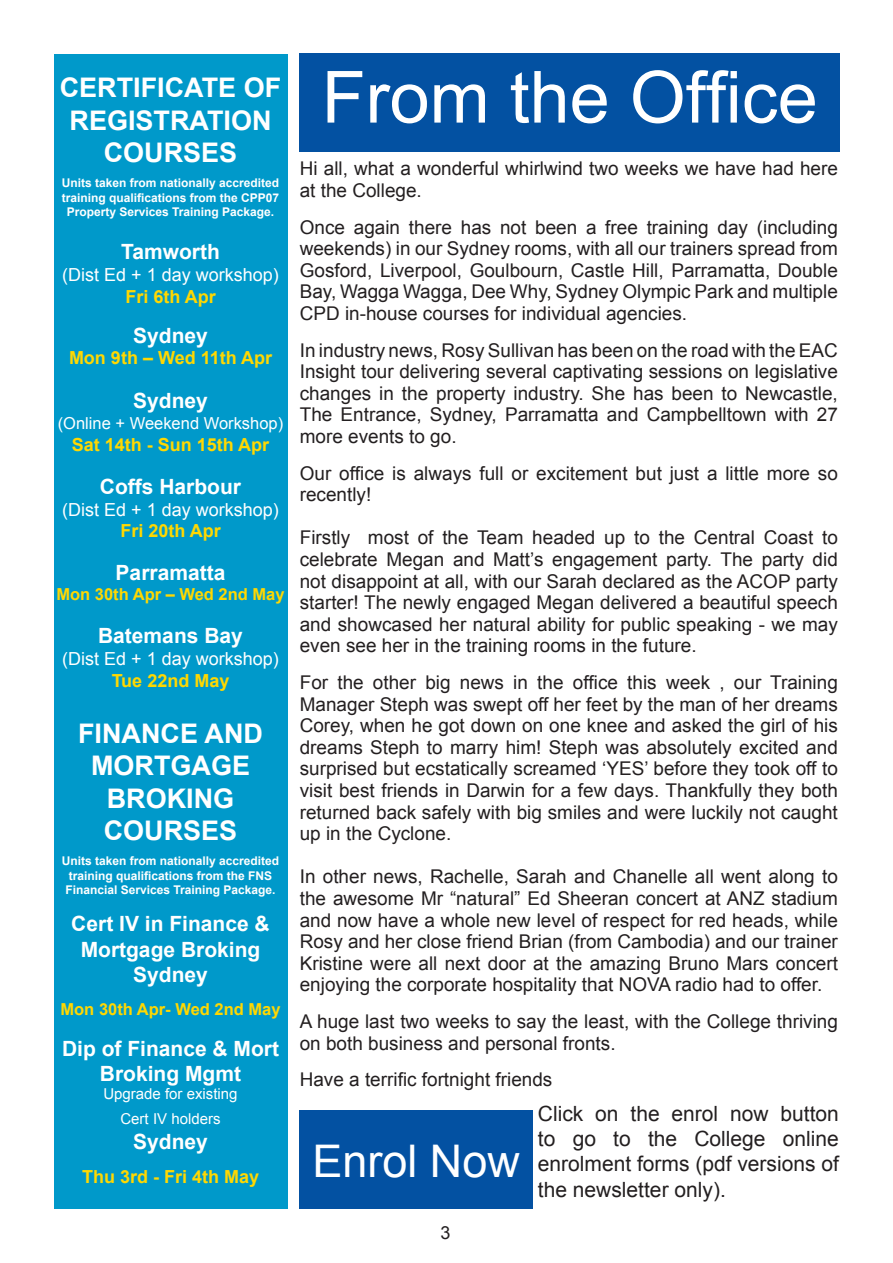
<style>
.page{position:relative;width:893px;height:1263px;background:#fff}
.page>*{position:absolute;margin:0;border:0;box-sizing:border-box;transform-origin:0 0}
.t1{font:72px "Arial";color:#fff}
.t2{font:45px "Arial";color:#fff}
.t3{font:700 27px/32.4px "Arial";color:#fff;text-align:center}
.t4{font:700 21px/25.2px "Arial";color:#fff;text-align:center}
.t5{font:21px/25.2px "Arial";color:#231f20;text-align:justify}
.t6{font:18.9px/21.6px "Arial";color:#231f20;text-align:justify}
.t7{font:700 18px "Arial";color:#ffd801}
.t8{font:18px "Arial";color:#fff}
.t9{font:18px "Arial";color:#231f20}
.t10{font:700 16.5px "Arial";color:#ffd801}
.t11{font:16.5px "Arial";color:#fff}
.t12{font:15px "Arial";color:#fff}
.t13{font:700 12px/14.4px "Arial";color:#fff;text-align:center}
</style>
<div class="page">
<div style="left:299px;top:1110px;width:233px;height:99px;background:#0351a2"></div>
<div style="left:54px;top:54px;width:233px;height:1155px;background:#0099ca"></div>
<div style="left:300px;top:53px;width:540px;height:99px;background:#0351a2"></div>
<p class="t3" style="left:60px;top:72px;width:223px">CERTIFICATE OF</p>
<p class="t3" style="left:70px;top:105px;width:204px">REGISTRATION</p>
<p class="t3" style="left:104px;top:137px;width:135px">COURSES</p>
<p class="t13" style="left:62px;top:176px;width:219px">Units taken from nationally accredited training qualifications from the CPP07<br>Property Services Training Package.</p>
<p class="t4" style="left:121px;top:240px;width:100px">Tamworth</p>
<p class="t8" style="left:62px;top:263px;width:218px">(Dist Ed + 1 day workshop)</p>
<p class="t7" style="left:125px;top:284px;width:92px">Fri 6th Apr</p>
<p class="t4" style="left:133px;top:323px;width:76px">Sydney</p>
<p class="t7" style="left:69px;top:346px;width:205px">Mon 9th – Wed 11th Apr</p>
<p class="t4" style="left:133px;top:388px;width:76px">Sydney</p>
<p class="t11" style="left:58px;top:413px;width:227px">(Online + Weekend Workshop)</p>
<p class="t7" style="left:72px;top:432px;width:199px">Sat 14th - Sun 15th Apr</p>
<p class="t4" style="left:100px;top:475px;width:143px">Coffs Harbour</p>
<p class="t8" style="left:62px;top:497px;width:218px">(Dist Ed + 1 day workshop)</p>
<p class="t7" style="left:120px;top:519px;width:102px">Fri 20th Apr</p>
<p class="t4" style="left:116px;top:561px;width:111px">Parramatta</p>
<p class="t10" style="left:56px;top:583px;width:230px">Mon 30th Apr – Wed 2nd May</p>
<p class="t4" style="left:98px;top:624px;width:146px">Batemans Bay</p>
<p class="t8" style="left:62px;top:647px;width:218px">(Dist Ed + 1 day workshop)</p>
<p class="t7" style="left:112px;top:668px;width:119px">Tue 22nd May</p>
<p class="t3" style="left:78px;top:718px;width:186px">FINANCE AND</p>
<p class="t3" style="left:91px;top:750px;width:161px">MORTGAGE<br>BROKING</p>
<p class="t3" style="left:104px;top:815px;width:135px">COURSES</p>
<p class="t13" style="left:62px;top:854px;width:219px">Units taken from nationally accredited training qualifications from the FNS<br>Financial Services Training Package.</p>
<p class="t4" style="left:71px;top:912px;width:200px">Cert IV in Finance &amp;</p>
<p class="t4" style="left:81px;top:937px;width:181px">Mortgage Broking</p>
<p class="t4" style="left:133px;top:962px;width:76px">Sydney</p>
<p class="t10" style="left:60px;top:999px;width:222px">Mon 30th Apr- Wed 2nd May</p>
<p class="t4" style="left:62px;top:1036px;width:219px">Dip of Finance &amp; Mort<br>Broking Mgmt</p>
<p class="t12" style="left:103px;top:1084px;width:136px">Upgrade for existing</p>
<p class="t12" style="left:120px;top:1109px;width:102px">Cert IV holders</p>
<p class="t4" style="left:133px;top:1130px;width:76px">Sydney</p>
<p class="t7" style="left:82px;top:1164px;width:179px">Thu 3rd - Fri 4th May</p>
<p class="t1" style="left:322px;top:50px;width:498px">From the Office</p>
<p class="t6" style="left:300px;top:158px;width:540px">Hi all, what a wonderful whirlwind two weeks we have had here at the College.</p>
<p class="t6" style="left:300px;top:216px;width:540px">Once again there has not been a free training day (including weekends) in our Sydney rooms, with all our trainers spread from Gosford, Liverpool, Goulbourn, Castle Hill, Parramatta, Double Bay, Wagga Wagga, Dee Why, Sydney Olympic Park and multiple CPD in-house courses for individual agencies.</p>
<p class="t6" style="left:300px;top:339px;width:540px">In industry news, Rosy Sullivan has been on the road with the EAC Insight tour delivering several captivating sessions on legislative changes in the property industry. She has been to Newcastle, The Entrance, Sydney, Parramatta and Campbelltown with 27 more events to go.</p>
<p class="t6" style="left:300px;top:462px;width:540px">Our office is always full or excitement but just a little more so recently!</p>
<p class="t6" style="left:300px;top:527px;width:540px">Firstly most of the Team headed up to the Central Coast to celebrate Megan and Matt’s engagement party. The party did not disappoint at all, with our Sarah declared as the ACOP party starter! The newly engaged Megan delivered a beautiful speech and showcased her natural ability for public speaking - we may even see her in the training rooms in the future.</p>
<p class="t6" style="left:300px;top:672px;width:540px">For the other big news in the office this week , our Training Manager Steph was swept off her feet by the man of her dreams Corey, when he got down on one knee and asked the girl of his dreams Steph to marry him! Steph was absolutely excited and surprised but ecstatically screamed ‘YES’ before they took off to visit best friends in Darwin for a few days. Thankfully they both returned back safely with big smiles and were luckily not caught up in the Cyclone.</p>
<p class="t6" style="left:300px;top:866px;width:540px">In other news, Rachelle, Sarah and Chanelle all went along to the awesome Mr “natural” Ed Sheeran concert at ANZ stadium and now have a whole new level of respect for red heads, while Rosy and her close friend Brian (from Cambodia) and our trainer Kristine were all next door at the amazing Bruno Mars concert enjoying the corporate hospitality that NOVA radio had to offer.</p>
<p class="t6" style="left:300px;top:1011px;width:540px">A huge last two weeks to say the least, with the College thriving on both business and personal fronts.</p>
<p class="t6" style="left:300px;top:1069px;width:254px">Have a terrific fortnight friends</p>
<p class="t2" style="left:312px;top:1132px;width:209px">Enrol Now</p>
<p class="t9" style="left:440px;top:1221px;width:12px">3</p>
<p class="t5" style="left:538px;top:1101px;width:303px">Click on the enrol now button to go to the College online enrolment forms (pdf versions of the newsletter only).</p>
</div>
